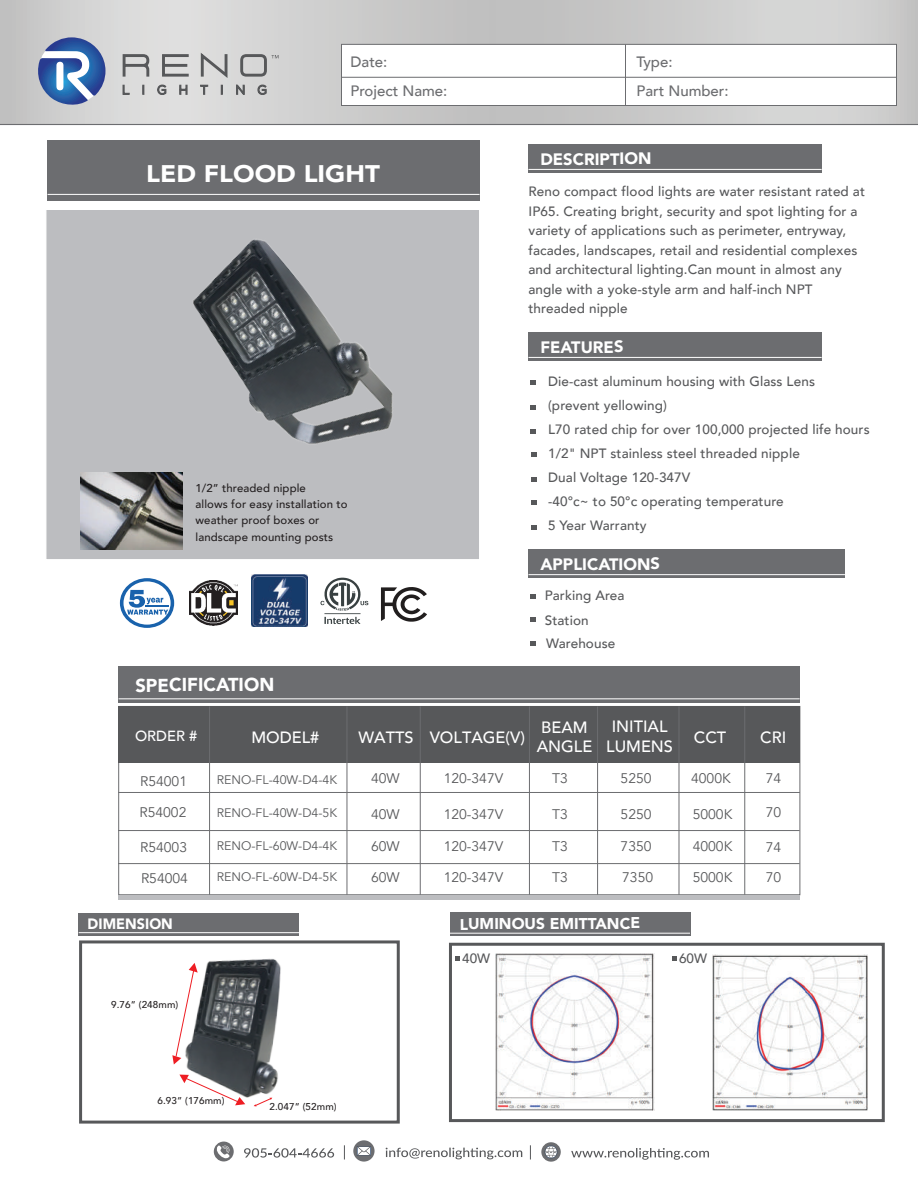
<style>
.page{position:relative;width:918px;height:1188px;background:#fff}
.page>*{position:absolute;margin:0;border:0;box-sizing:border-box;transform-origin:0 0}
.t1{font:900 24px "Avenir";color:#fff;scale:1.08 1}
.t2{font:900 18.6px "Avenir";letter-spacing:-.01em;color:#fff}
.t3{font:900 16.5px "Avenir";letter-spacing:-.01em;color:#fff}
.t4{font:500 16.35px/19.6px "Avenir";color:#fff}
.t5{font:900 15.6px "Avenir";letter-spacing:-.01em;color:#fff}
.t6{font:500 15px/29.8px "Avenir";color:#6c6d70}
.t7{font:900 15px "Avenir";letter-spacing:-.01em;color:#fff;scale:.96 1}
.t8{font:500 14.7px "Avenir";color:#fff}
.t9{font:13.95px/30px "Avenir";color:#57585a}
.t10{font:500 13.5px/24px "Avenir";letter-spacing:.01em;color:#57585a}
.t11{font:12.3px "Avenir";color:#57585a}
.t12{font:500 11.4px/16.5px "Avenir";letter-spacing:.01em;color:#231f20}
.t13{font:500 9.9px "Avenir";letter-spacing:.01em;color:#231f20}
</style>
<div class="page">
<svg style="left:0;top:0;width:918px;height:124px"></svg>
<svg style="left:341px;top:44px;width:556px;height:62px"></svg>
<hr style="left:341px;top:77px;width:555px;height:1px;background:#6c6d70">
<hr style="left:625px;top:44px;width:1px;height:62px;background:#6c6d70">
<hr style="left:0;top:124px;width:918px;height:1px;background:#6c6d70">
<svg style="left:386px;top:1148px;width:136px;height:11px"></svg>
<div style="left:353px;top:1140px;width:22px;height:22px;background:#6c6d70;border-radius:50%"></div>
<svg style="left:357px;top:1146px;width:14px;height:10px"></svg>
<svg style="left:571px;top:1148px;width:138px;height:12px"></svg>
<svg style="left:541px;top:1142px;width:20px;height:20px"></svg>
<svg style="left:545px;top:1146px;width:12px;height:12px"></svg>
<svg style="left:244px;top:1148px;width:90px;height:10px"></svg>
<svg style="left:214px;top:1142px;width:20px;height:19px"></svg>
<svg style="left:215px;top:1146px;width:15px;height:12px"></svg>
<svg style="left:344px;top:1145px;width:1px;height:15px"></svg>
<svg style="left:530px;top:1145px;width:1px;height:15px"></svg>
<div style="left:450px;top:913px;width:240px;height:23px;background:#6c6d70"></div>
<hr style="left:450px;top:933px;width:240px;height:1px;background:#fff">
<div style="left:449px;top:943px;width:436px;height:179px;border:3px solid #57585a"></div>
<div style="left:79px;top:913px;width:220px;height:22px;background:#6c6d70"></div>
<hr style="left:79px;top:932px;width:220px;height:1px;background:#fff">
<div style="left:79px;top:940px;width:321px;height:184px;border:3px solid #57585a"></div>
<svg style="left:121px;top:610px;width:52px;height:18px"></svg>
<svg style="left:324px;top:610px;width:37px;height:14px"></svg>
<img style="left:189px;top:610px;width:49px;height:15px">
<svg style="left:381px;top:610px;width:46px;height:12px"></svg>
<img style="left:251px;top:610px;width:56px;height:16px">
<div style="left:119px;top:667px;width:681px;height:36px;background:#6c6d70"></div>
<hr style="left:119px;top:699px;width:681px;height:1px;background:#fff">
<div style="left:118px;top:706px;width:682px;height:189px;background:#fff;border:1px solid #6c6d70"></div>
<div style="left:118px;top:706px;width:682px;height:57px;background:#57585a"></div>
<hr style="left:209px;top:706px;width:1px;height:189px;background:#6c6d70">
<hr style="left:347px;top:706px;width:1px;height:189px;background:#6c6d70">
<hr style="left:420px;top:706px;width:1px;height:189px;background:#6c6d70">
<hr style="left:529px;top:706px;width:1px;height:189px;background:#6c6d70">
<hr style="left:597px;top:706px;width:1px;height:189px;background:#6c6d70">
<hr style="left:679px;top:706px;width:1px;height:189px;background:#6c6d70">
<hr style="left:744px;top:706px;width:1px;height:189px;background:#6c6d70">
<hr style="left:118px;top:895px;width:682px;height:4px;background:#bcbdc0">
<hr style="left:118px;top:792px;width:682px;height:1px;background:#6c6d70">
<hr style="left:118px;top:830px;width:682px;height:1px;background:#6c6d70">
<hr style="left:118px;top:863px;width:682px;height:1px;background:#6c6d70">
<img style="left:33px;top:105px;width:515px;height:505px">
<div style="left:528px;top:332px;width:294px;height:29px;background:#6c6d70"></div>
<hr style="left:528px;top:357px;width:294px;height:1px;background:#fff">
<div style="left:528px;top:144px;width:294px;height:29px;background:#6c6d70"></div>
<hr style="left:528px;top:169px;width:294px;height:1px;background:#fff">
<svg style="left:531px;top:381px;width:5px;height:4px"></svg>
<svg style="left:531px;top:406px;width:5px;height:4px"></svg>
<svg style="left:531px;top:429px;width:5px;height:4px"></svg>
<svg style="left:531px;top:452px;width:5px;height:4px"></svg>
<svg style="left:531px;top:477px;width:5px;height:4px"></svg>
<svg style="left:531px;top:500px;width:5px;height:5px"></svg>
<svg style="left:531px;top:525px;width:5px;height:5px"></svg>
<div style="left:528px;top:549px;width:317px;height:29px;background:#6c6d70"></div>
<hr style="left:528px;top:574px;width:317px;height:1px;background:#fff">
<svg style="left:531px;top:594px;width:5px;height:4px"></svg>
<svg style="left:531px;top:618px;width:5px;height:4px"></svg>
<svg style="left:531px;top:642px;width:5px;height:4px"></svg>
<img style="left:137px;top:932px;width:196px;height:190px">
<svg style="left:179px;top:1075px;width:66px;height:30px"></svg>
<svg style="left:254px;top:1097px;width:18px;height:10px"></svg>
<svg style="left:172px;top:963px;width:26px;height:101px"></svg>
<img style="left:496px;top:953px;width:159px;height:158px">
<img style="left:713px;top:954px;width:154px;height:156px">
<svg style="left:455px;top:956px;width:5px;height:5px"></svg>
<svg style="left:672px;top:956px;width:5px;height:5px"></svg>
<img style="left:80px;top:472px;width:103px;height:77px">
<svg style="left:122px;top:53px;width:28px;height:24px"></svg>
<svg style="left:161px;top:53px;width:28px;height:24px"></svg>
<svg style="left:122px;top:84px;width:9px;height:12px"></svg>
<svg style="left:142px;top:85px;width:2px;height:10px"></svg>
<svg style="left:156px;top:83px;width:12px;height:13px"></svg>
<svg style="left:179px;top:84px;width:9px;height:12px"></svg>
<svg style="left:199px;top:51px;width:29px;height:45px"></svg>
<svg style="left:35px;top:37px;width:71px;height:70px"></svg>
<svg style="left:235px;top:53px;width:44px;height:44px"></svg>
<p class="t6" style="left:350px;top:46px;width:38px">Date:</p>
<p class="t6" style="left:636px;top:46px;width:94px">Type:<br>Part Number:</p>
<p class="t6" style="left:350px;top:76px;width:98px">Project Name:</p>
<h1 class="t1" style="left:146px;top:153px;width:218px">LED FLOOD LIGHT</h1>
<p class="t12" style="left:196px;top:479px;width:153px">1/2” threaded nipple<br>allows for easy installation to weather proof boxes or landscape mounting posts</p>
<p class="t3" style="left:540px;top:145px;width:113px">DESCRIPTION</p>
<p class="t10" style="left:528px;top:181px;width:338px;line-height:19.5px">Reno compact flood lights are water resistant rated at IP65. Creating bright, security and spot lighting for a variety of applications such as perimeter, entryway, facades, landscapes, retail and residential complexes and architectural lighting.Can mount in almost any angle with a yoke-style arm and half-inch NPT threaded nipple</p>
<p class="t3" style="left:540px;top:333px;width:85px">FEATURES</p>
<p class="t10" style="left:548px;top:369px;width:323px">Die-cast aluminum housing with Glass Lens (prevent yellowing)<br>L70 rated chip for over 100,000 projected life hours 1/2" NPT stainless steel threaded nipple<br>Dual Voltage 120-347V<br>-40°c~ to 50°c operating temperature<br>5 Year Warranty</p>
<p class="t3" style="left:540px;top:550px;width:121px">APPLICATIONS</p>
<p class="t10" style="left:545px;top:582px;width:81px">Parking Area<br>Station<br>Warehouse</p>
<h2 class="t2" style="left:135px;top:669px;width:141px">SPECIFICATION</h2>
<p class="t8" style="left:135px;top:723px;width:64px">ORDER #</p>
<p class="t4" style="left:251px;top:726px;width:70px">MODEL#</p>
<p class="t4" style="left:359px;top:727px;width:168px">WATTS VOLTAGE(V)</p>
<p class="t4" style="left:537px;top:716px;width:57px">BEAM<br>ANGLE</p>
<p class="t4" style="left:606px;top:716px;width:68px;text-align:center">INITIAL<br>LUMENS</p>
<p class="t4" style="left:694px;top:727px;width:34px">CCT</p>
<p class="t4" style="left:760px;top:727px;width:28px">CRI</p>
<p class="t9" style="left:371px;top:764px;width:30px">40W</p>
<p class="t9" style="left:444px;top:764px;width:61px">120-347V</p>
<p class="t9" style="left:552px;top:764px;width:17px">T3</p>
<p class="t9" style="left:621px;top:764px;width:32px">5250</p>
<p class="t9" style="left:691px;top:764px;width:41px">4000K</p>
<p class="t9" style="left:766px;top:764px;width:17px">74</p>
<p class="t9" style="left:766px;top:798px;width:17px">70</p>
<p class="t9" style="left:766px;top:833px;width:17px">74<br>70</p>
<p class="t9" style="left:140px;top:766px;width:48px">R54001</p>
<p class="t11" style="left:217px;top:772px;width:122px">RENO-FL-40W-D4-4K</p>
<p class="t9" style="left:139px;top:798px;width:48px">R54002</p>
<p class="t11" style="left:217px;top:805px;width:122px">RENO-FL-40W-D4-5K</p>
<p class="t9" style="left:371px;top:799px;width:30px">40W</p>
<p class="t9" style="left:444px;top:799px;width:61px">120-347V</p>
<p class="t9" style="left:552px;top:799px;width:17px">T3</p>
<p class="t9" style="left:621px;top:799px;width:32px">5250</p>
<p class="t9" style="left:693px;top:799px;width:41px">5000K</p>
<p class="t9" style="left:140px;top:832px;width:48px">R54003</p>
<p class="t11" style="left:217px;top:839px;width:122px">RENO-FL-60W-D4-4K</p>
<p class="t9" style="left:371px;top:832px;width:30px">60W</p>
<p class="t9" style="left:444px;top:832px;width:61px">120-347V</p>
<p class="t9" style="left:552px;top:832px;width:17px">T3</p>
<p class="t9" style="left:621px;top:832px;width:32px">7350</p>
<p class="t9" style="left:693px;top:832px;width:41px">4000K</p>
<p class="t9" style="left:141px;top:863px;width:48px">R54004</p>
<p class="t11" style="left:217px;top:870px;width:122px">RENO-FL-60W-D4-5K</p>
<p class="t9" style="left:371px;top:863px;width:30px">60W</p>
<p class="t9" style="left:444px;top:863px;width:61px">120-347V</p>
<p class="t9" style="left:552px;top:863px;width:17px">T3</p>
<p class="t9" style="left:622px;top:863px;width:32px">7350</p>
<p class="t9" style="left:693px;top:863px;width:41px">5000K</p>
<p class="t7" style="left:88px;top:911px;width:91px">DIMENSION</p>
<p class="t5" style="left:460px;top:910px;width:182px">LUMINOUS EMITTANCE</p>
<p class="t13" style="left:111px;top:996px;width:69px">9.76” (248mm)</p>
<p class="t13" style="left:158px;top:1092px;width:69px">6.93” (176mm)</p>
<p class="t13" style="left:270px;top:1098px;width:69px">2.047” (52mm)</p>
<p class="t10" style="left:462px;top:946px;width:30px">40W</p>
<p class="t10" style="left:679px;top:946px;width:30px">60W</p>
</div>
